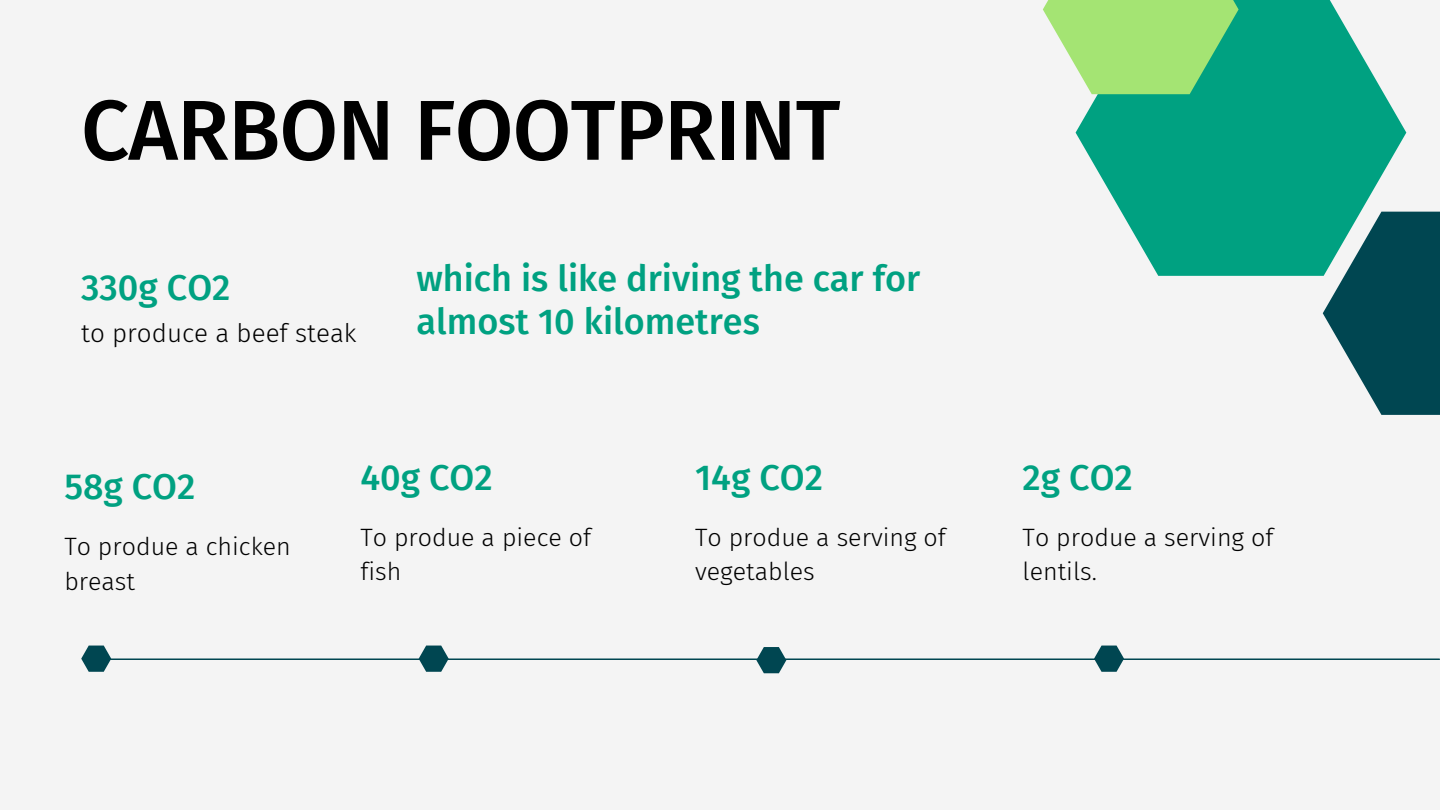
<style>
.page{position:relative;width:1440px;height:810px;background:#f4f4f4}
.page>*{position:absolute;margin:0;border:0;box-sizing:border-box;transform-origin:0 0}
.t1{font:500 85px "Fira Sans";letter-spacing:-.01em;color:#000}
.t2{font:500 36px/42.8px "Fira Sans";color:#00a181}
.t3{font:300 26px "Fira Sans";color:#000}
.t4{font:300 25px/34.5px "Fira Sans";color:#000}
</style>
<div class="page">
<hr style="left:101px;top:659px;width:1338px;height:1px;background:#004651">
<svg style="left:81px;top:646px;width:30px;height:26px"></svg>
<svg style="left:419px;top:646px;width:30px;height:26px"></svg>
<svg style="left:756px;top:647px;width:30px;height:26px"></svg>
<svg style="left:1094px;top:646px;width:30px;height:26px"></svg>
<svg style="left:1323px;top:212px;width:117px;height:203px"></svg>
<svg style="left:1076px;top:0;width:330px;height:276px;fill:#00a181"></svg>
<svg style="left:1043px;top:0;width:196px;height:94px;background:#9bde83"></svg>
<h1 class="t1" style="left:81px;top:80px;width:761px">CARBON FOOTPRINT</h1>
<h2 class="t2" style="left:81px;top:267px;width:151px">330g CO2</h2>
<p class="t3" style="left:81px;top:317px;width:277px">to produce a beef steak</p>
<h2 class="t2" style="left:416px;top:258px;width:506px">which is like driving the car for almost 10 kilometres</h2>
<h2 class="t2" style="left:64px;top:465px;width:133px">58g CO2</h2>
<p class="t4" style="left:64px;top:529px;width:228px">To produe a chicken breast</p>
<h2 class="t2" style="left:360px;top:456px;width:134px">40g CO2</h2>
<p class="t4" style="left:360px;top:520px;width:232px">To produe a piece of fish</p>
<h2 class="t2" style="left:695px;top:456px;width:129px">14g CO2</h2>
<p class="t4" style="left:695px;top:520px;width:252px">To produe a serving of vegetables</p>
<h2 class="t2" style="left:1023px;top:456px;width:112px">2g CO2</h2>
<p class="t4" style="left:1023px;top:520px;width:252px">To produe a serving of lentils.</p>
</div>
